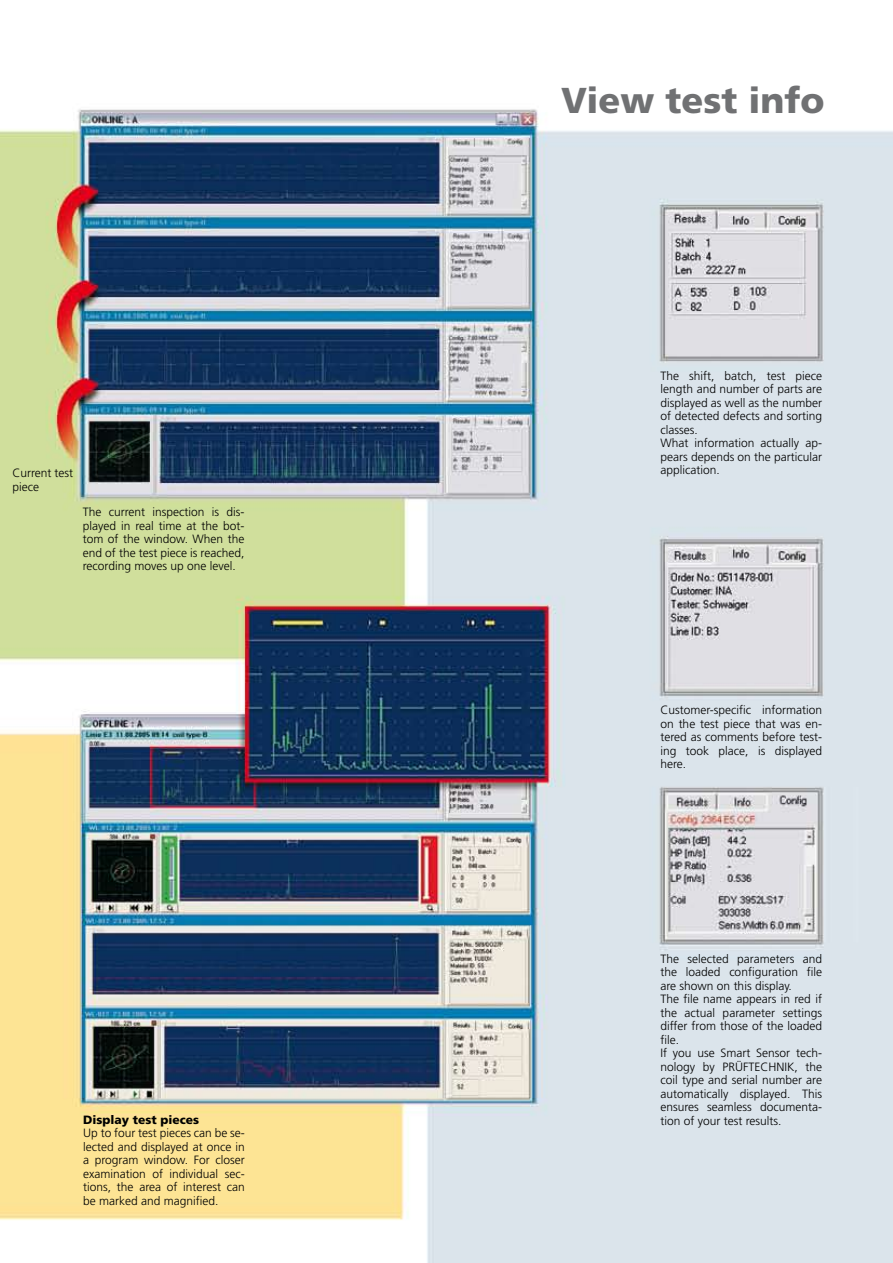
<style>
.page{position:relative;width:893px;height:1263px;background:#fff}
.page>*{position:absolute;margin:0;border:0;box-sizing:border-box;transform-origin:0 0}
.t1{font:900 36px "Frutiger";color:#707173}
.t2{font:300 12px/13.5px "Frutiger";color:#000}
.t3{font:900 12px "Frutiger";color:#000}
</style>
<div class="page">
<img style="left:0;top:109px;width:893px;height:1154px">
<p class="t2" style="left:12px;top:467px;width:62px">Current test piece</p>
<p class="t2" style="left:83px;top:505px;width:163px;text-align:justify">The current inspection is dis&shy;played in real time at the bot&shy;tom of the window. When the end of the test piece is reached, recording moves up one level.</p>
<p class="t3" style="left:83px;top:1112px;width:118px">Display test pieces</p>
<p class="t2" style="left:83px;top:1126px;width:163px;text-align:justify">Up to four test pieces can be se&shy;lected and displayed at once in a program window. For closer examination of individual sec&shy;tions, the area of interest can be marked and magnified.</p>
<h1 class="t1" style="left:561px;top:79px;width:265px">View test info</h1>
<p class="t2" style="left:660px;top:369px;width:163px">The shift, batch, test piece length and number of parts are displayed as well as the number of detected defects and sorting classes.<br>What information actually ap&shy;pears depends on the particular application.</p>
<p class="t2" style="left:660px;top:703px;width:163px;text-align:justify">Customer-specific information on the test piece that was en&shy;tered as comments before test&shy;ing took place, is displayed here.</p>
<p class="t2" style="left:660px;top:952px;width:163px">The selected parameters and the loaded configuration file are shown on this display.<br>The file name appears in red if the actual parameter settings differ from those of the loaded file.<br>If you use Smart Sensor tech&shy;nology by PRÜFTECHNIK, the coil type and serial number are automatically displayed. This ensures seamless documenta&shy;tion of your test results.</p>
</div>
